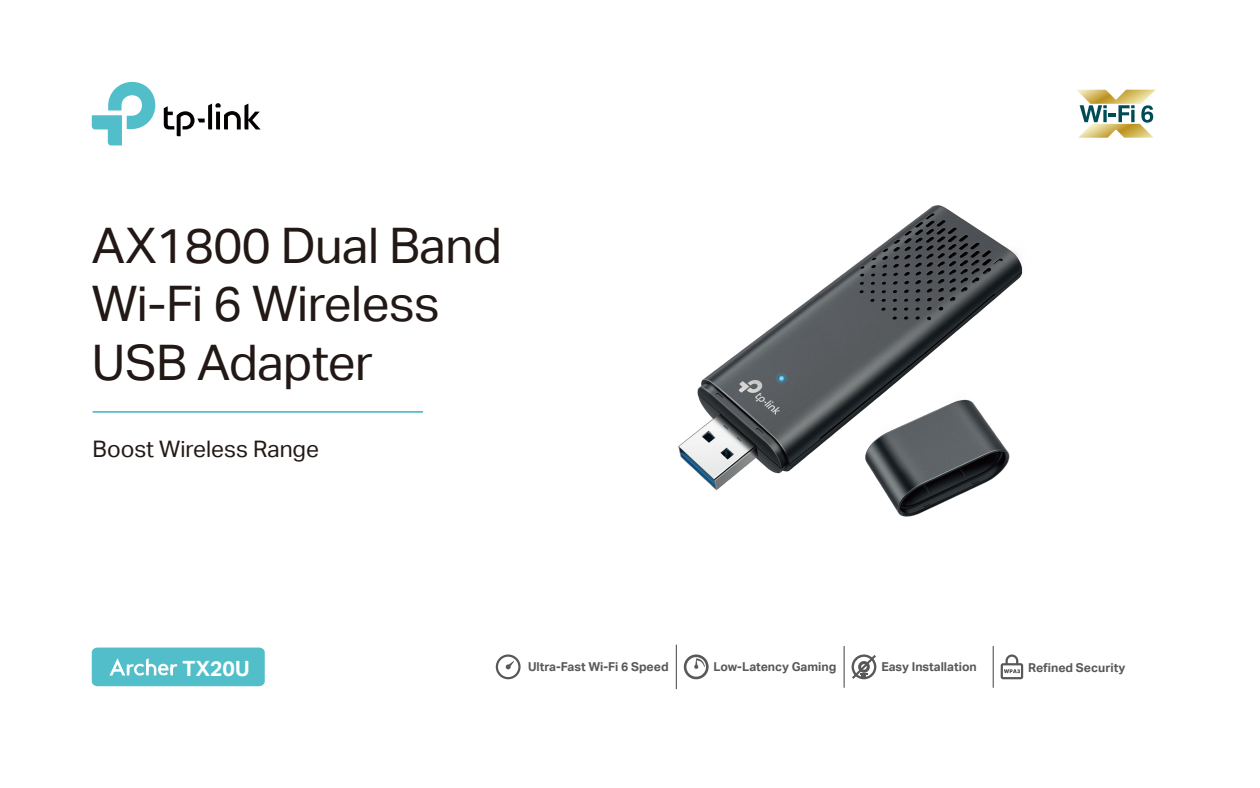
<style>
.page{position:relative;width:1260px;height:788px;background:#fff}
.page>*{position:absolute;margin:0;border:0;box-sizing:border-box;transform-origin:0 0}
.t1{font:49px/58.6px "TP Link Aktiv Regular";letter-spacing:-.01em;color:#221815}
.t2{font:22.75px "TP Link Aktiv Regular";color:#221815}
.t3{font:21px "TP Link Aktiv Bold";letter-spacing:.005em;color:#fff}
.t4{font:12.25px "TP Link Aktiv Bold";color:#595757}
</style>
<div class="page">
<svg style="left:92px;top:647px;width:173px;height:39px;background:#5ec2cd"></svg>
<svg style="left:92px;top:82px;width:63px;height:63px"></svg>
<svg style="left:164px;top:103px;width:97px;height:33px"></svg>
<hr style="left:93px;top:411px;width:330px;height:2px;background:#52bec9">
<svg style="left:1077px;top:90px;width:78px;height:48px"></svg>
<hr style="left:676px;top:644px;width:1px;height:45px;background:#595757">
<hr style="left:993px;top:646px;width:1px;height:41px;background:#595757">
<hr style="left:844px;top:646px;width:1px;height:41px;background:#595757">
<svg style="left:496px;top:654px;width:25px;height:25px"></svg>
<svg style="left:852px;top:654px;width:24px;height:25px"></svg>
<svg style="left:684px;top:654px;width:25px;height:25px"></svg>
<svg style="left:1001px;top:654px;width:22px;height:25px"></svg>
<img style="left:678px;top:205px;width:345px;height:312px">
<h1 class="t1" style="left:92px;top:216px;width:412px">AX1800 Dual Band<br>Wi-Fi 6 Wireless<br>USB Adapter</h1>
<h2 class="t2" style="left:93px;top:435px;width:228px">Boost Wireless Range</h2>
<h3 class="t3" style="left:182px;top:656px;width:69px">TX20U</h3>
<p class="t4" style="left:528px;top:659px;width:142px">Ultra-Fast Wi-Fi 6 Speed</p>
<p class="t4" style="left:714px;top:659px;width:124px">Low-Latency Gaming</p>
<p class="t4" style="left:881px;top:660px;width:97px">Easy Installation</p>
<p class="t4" style="left:1028px;top:660px;width:99px">Refined Security</p>
</div>
